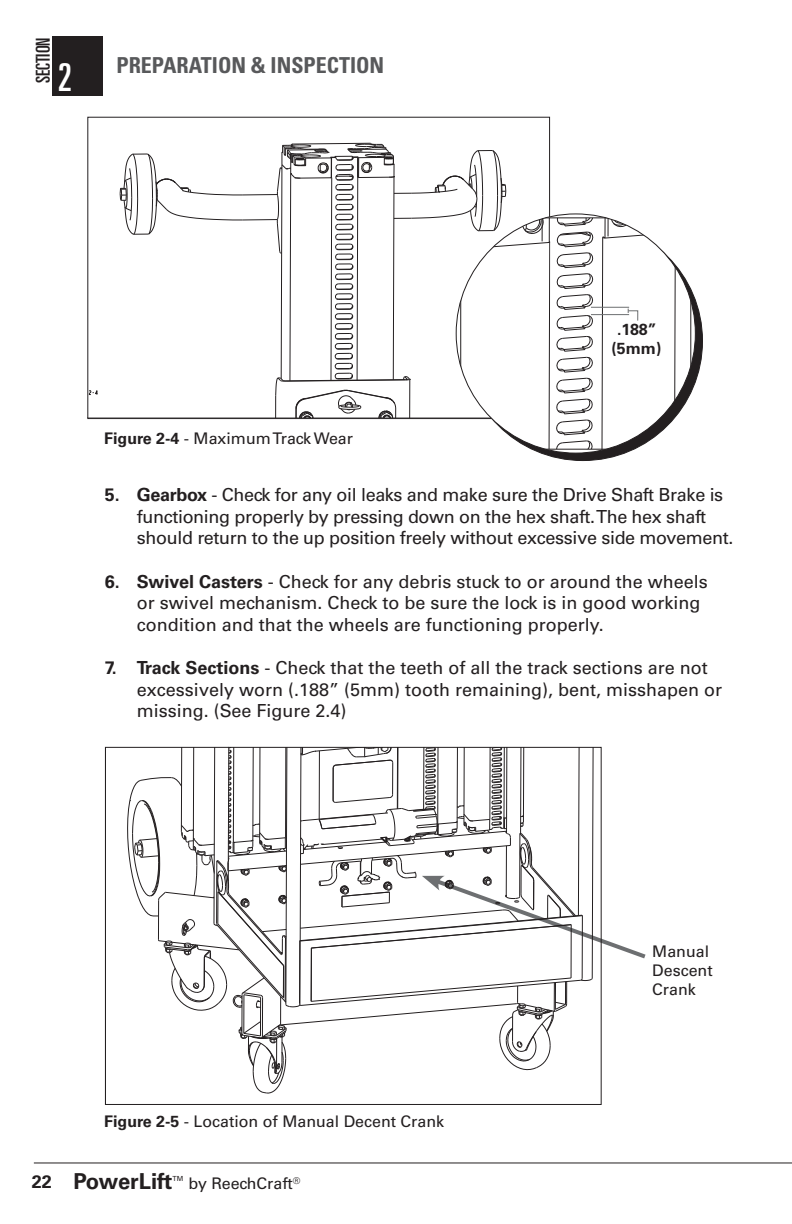
<style>
.page{position:relative;width:792px;height:1224px;background:#fff}
.page>*{position:absolute;margin:0;border:0;box-sizing:border-box;transform-origin:0 0}
.t1{font:ultra-condensed 38.4px "Univers LT Std";color:#fff}
.t2{font:700 condensed 22px "Univers LT Std";color:#58595b}
.t3{font:700 22px "Univers LT Std";letter-spacing:-.01em;color:#231f20}
.t4{font:ultra-condensed 19.2px "Univers LT Std";color:#231f20}
.t5{font:18px/21.6px "Univers LT Std";color:#231f20}
.t6{font:18px/21.6px "Univers LT Std";letter-spacing:-.02em;color:#231f20}
.t7{font:700 18px "Univers LT Std";color:#231f20}
.t8{font:16px/19.2px "Univers LT Std";color:#231f20}
.t9{font:700 16px/19.2px "Univers LT Std";color:#231f20;text-align:center}
.t10{font:9.4px "Univers LT Std";color:#231f20}
.t11{font:7px "Univers LT Std";color:#231f20}
.s1{font-weight:700}
</style>
<div class="page">
<hr style="left:34px;top:1162px;width:758px;height:1px;background:#231f20">
<div style="left:52px;top:36px;width:51px;height:60px;background:#231f20"></div>
<hr style="left:242px;top:219px;width:35px;height:1px;background:#231f20">
<hr style="left:242px;top:194px;width:35px;height:1px;background:#231f20">
<svg style="left:120px;top:153px;width:123px;height:82px"></svg>
<svg style="left:530px;top:265px;width:162px;height:185px"></svg>
<svg style="left:275px;top:142px;width:401px;height:307px"></svg>
<svg style="left:127px;top:749px;width:519px;height:345px"></svg>
<p class="t4" style="left:32px;top:83px;width:47px;rotate:-90deg">SECTION</p>
<h1 class="t1" style="left:58px;top:55px;width:16px">2</h1>
<p class="t2" style="left:116px;top:52px;width:269px">PREPARATION &amp; INSPECTION</p>
<p class="t8" style="left:104px;top:429px;width:250px"><span class="s1">Figure 2-4</span> - Maximum Track Wear</p>
<p class="t9" style="left:612px;top:320px;width:51px">.188” (5mm)</p>
<p class="t6" style="left:137px;top:484px;width:598px;text-indent:-32px"><span class="s1">5. Gearbox</span> - Check for any oil leaks and make sure the Drive Shaft Brake is functioning properly by pressing down on the hex shaft. The hex shaft should return to the up position freely without excessive side movement.</p>
<p class="t5" style="left:137px;top:571px;width:572px;text-indent:-32px"><span class="s1">6. Swivel Casters</span> - Check for any debris stuck to or around the wheels or swivel mechanism. Check to be sure the lock is in good working condition and that the wheels are functioning properly.</p>
<p class="t5" style="left:137px;top:657px;width:587px;text-indent:-32px"><span class="s1">7. Track Sections</span> - Check that the teeth of all the track sections are not excessively worn (.188” (5mm) tooth remaining), bent, misshapen or missing. (See Figure 2.4)</p>
<p class="t8" style="left:104px;top:1112px;width:341px"><span class="s1">Figure 2-5</span> - Location of Manual Decent Crank</p>
<p class="t8" style="left:652px;top:941px;width:62px">Manual<br>Descent<br>Crank</p>
<p class="t3" style="left:73px;top:1168px;width:101px">PowerLift</p>
<p class="t11" style="left:173px;top:1174px;width:12px">TM</p>
<p class="t8" style="left:188px;top:1174px;width:106px">by ReechCraft</p>
<p class="t7" style="left:32px;top:1171px;width:22px">22</p>
<p class="t10" style="left:293px;top:1175px;width:9px">®</p>
</div>
